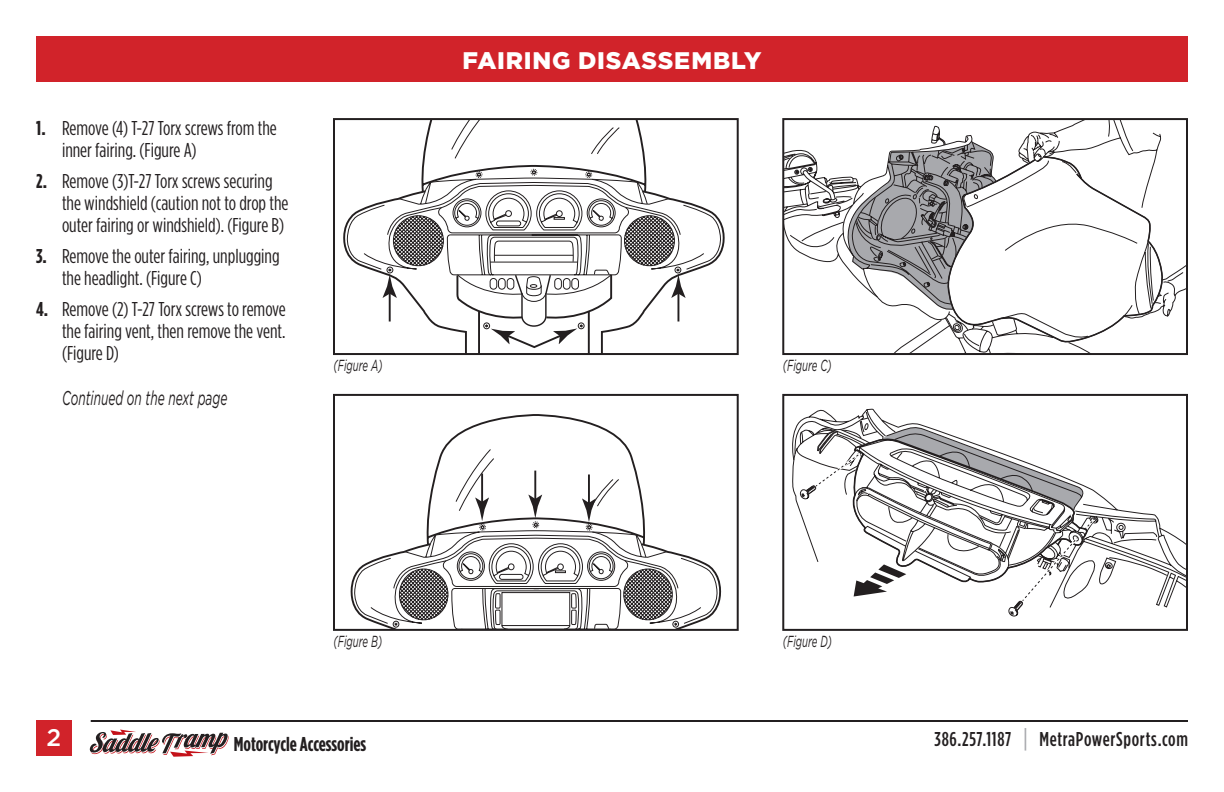
<style>
.page{position:relative;width:1224px;height:792px;background:#fff}
.page>*{position:absolute;margin:0;border:0;box-sizing:border-box;transform-origin:0 0}
.t1{font:900 24px "Gotham";letter-spacing:.03em;color:#fff}
.t2{font:500 24px "Gotham";color:#fff}
.t3{font:20px/22px "Gotham Condensed";color:#231f20}
.t4{font:500 20px "Gotham Condensed";letter-spacing:.035em;color:#231f20}
.t5{font:italic 20px "Gotham";color:#231f20;scale:.6 1}
.t6{font:700 20px "Gotham Condensed";color:#231f20}
.t7{font:italic 16px "Gotham";color:#231f20;scale:.6 1}
.s1{font-weight:700}
.s2{font-size:26px;color:#a8a9ad}
</style>
<div class="page">
<div style="left:36px;top:36px;width:1152px;height:45px;background:#d1232a"></div>
<hr style="left:91px;top:720px;width:1097px;height:2px;background:#231f20">
<div style="left:36px;top:720px;width:36px;height:36px;background:#d1232a"></div>
<svg style="left:90px;top:730px;width:139px;height:27px"></svg>
<svg style="left:351px;top:415px;width:370px;height:213px"></svg>
<div style="left:333px;top:394px;width:406px;height:237px;border:2px solid #231f20"></div>
<svg style="left:796px;top:409px;width:389px;height:199px"></svg>
<svg style="left:792px;top:427px;width:307px;height:190px"></svg>
<div style="left:782px;top:394px;width:406px;height:237px;border:2px solid #231f20"></div>
<svg style="left:343px;top:121px;width:382px;height:231px"></svg>
<hr style="left:494px;top:255px;width:79px;height:1px;background:#231f20">
<hr style="left:490px;top:262px;width:88px;height:1px;background:#231f20">
<div style="left:333px;top:118px;width:406px;height:237px;border:2px solid #231f20"></div>
<svg style="left:785px;top:149px;width:61px;height:118px"></svg>
<svg style="left:846px;top:176px;width:9px;height:102px"></svg>
<svg style="left:855px;top:121px;width:330px;height:231px"></svg>
<div style="left:782px;top:118px;width:406px;height:237px;border:2px solid #231f20"></div>
<p class="t3" style="left:62px;top:117px;width:216px;text-indent:-26px"><span class="s1">1.</span> Remove (4) T-27 Torx screws from the inner fairing. (Figure A)</p>
<p class="t3" style="left:62px;top:170px;width:228px;text-indent:-26px"><span class="s1">2.</span> Remove (3)T-27 Torx screws securing the windshield (caution not to drop the outer fairing or windshield). (Figure B)</p>
<p class="t3" style="left:62px;top:245px;width:219px;text-indent:-26px"><span class="s1">3.</span> Remove the outer fairing, unplugging the headlight. (Figure C)</p>
<p class="t3" style="left:62px;top:298px;width:225px;text-align:justify;text-indent:-26px"><span class="s1">4.</span> Remove (2) T-27 Torx screws to remove the fairing vent, then remove the vent. (Figure D)</p>
<p class="t5" style="left:62px;top:387px;width:277px">Continued on the next page</p>
<p class="t1" style="left:463px;top:46px;width:300px">FAIRING DISASSEMBLY</p>
<p class="t7" style="left:334px;top:357px;width:83px">(Figure A)</p>
<p class="t7" style="left:783px;top:357px;width:83px">(Figure C)</p>
<p class="t7" style="left:334px;top:633px;width:83px">(Figure B)</p>
<p class="t7" style="left:783px;top:633px;width:83px">(Figure D)</p>
<p class="t2" style="left:47px;top:724px;width:16px">2</p>
<p class="t6" style="left:234px;top:733px;width:134px">Motorcycle Accessories</p>
<p class="t4" style="left:935px;top:728px;width:255px">386.257.1187 <span class="s2">|</span> MetraPowerSports.com</p>
</div>
